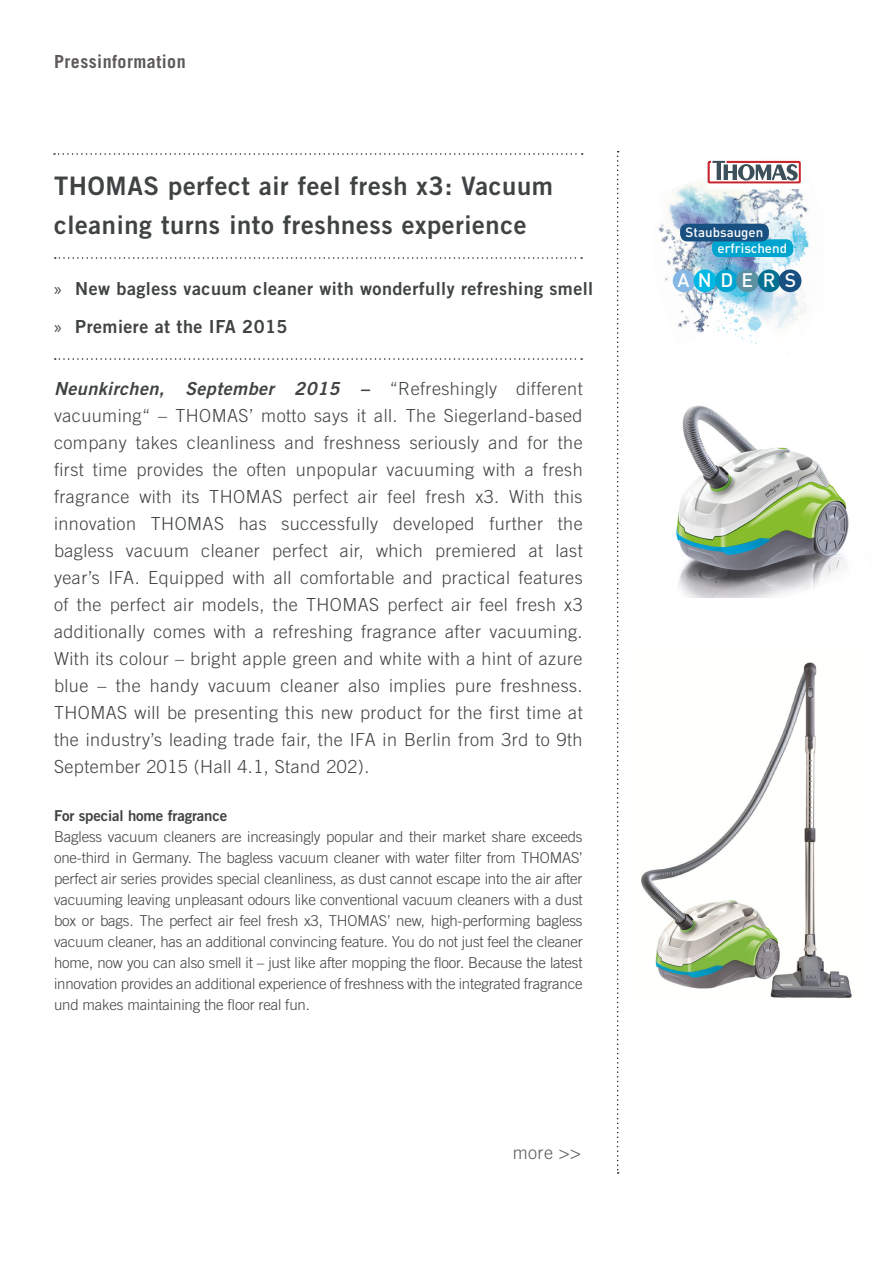
<style>
.page{position:relative;width:893px;height:1263px;background:#fff}
.page>*{position:absolute;margin:0;border:0;box-sizing:border-box;transform-origin:0 0}
.Liste{font:25.5px/39px "Trade Gothic LT Bold Two";letter-spacing:.025em;color:#404344}
.t1{font:500 19.35px "DIN";letter-spacing:.445em;color:#fff}
.t2{font:300 18px/27px "Trade Gothic LT";letter-spacing:.025em;color:#404344;text-align:justify}
.t3{font:18px "Trade Gothic LT Bold Two";letter-spacing:.025em;color:#404344}
.t4{font:700 18px "Trade Gothic LT";letter-spacing:.025em;color:#5e5a5a}
.t5{font:300 18px "Trade Gothic LT";color:#5e5a5a}
.t6{font:300 15px/21px "Trade Gothic LT";letter-spacing:-.01em;color:#404344;text-align:justify}
.t7{font:15px "Trade Gothic LT Bold Two";letter-spacing:-.01em;color:#404344}
.t8{font:500 13.35px "DIN";color:#fff}
.s1{font-family:"Myriad Pro"}
.s2{font-family:"Trade Gothic LT Bold Two";font-weight:400;font-style:italic}
</style>
<div class="page">
<svg style="left:54px;top:153px;width:529px;height:2px"></svg>
<svg style="left:55px;top:257px;width:527px;height:2px"></svg>
<svg style="left:617px;top:151px;width:2px;height:1023px"></svg>
<svg style="left:55px;top:358px;width:527px;height:2px"></svg>
<img style="left:725px;top:332px;width:32px;height:12px">
<img style="left:745px;top:324px;width:15px;height:12px">
<img style="left:756px;top:315px;width:21px;height:12px">
<img style="left:777px;top:315px;width:22px;height:13px">
<img style="left:795px;top:194px;width:8px;height:5px">
<img style="left:665px;top:278px;width:13px;height:13px">
<img style="left:678px;top:316px;width:18px;height:12px">
<svg style="left:690px;top:304px;width:6px;height:15px"></svg>
<img style="left:669px;top:188px;width:14px;height:21px">
<img style="left:683px;top:176px;width:25px;height:33px">
<img style="left:658px;top:224px;width:6px;height:18px">
<img style="left:664px;top:209px;width:27px;height:33px">
<img style="left:691px;top:204px;width:6px;height:20px">
<img style="left:663px;top:242px;width:9px;height:24px">
<img style="left:672px;top:234px;width:16px;height:31px">
<img style="left:669px;top:266px;width:12px;height:14px">
<img style="left:681px;top:263px;width:3px;height:6px">
<img style="left:770px;top:195px;width:25px;height:21px">
<img style="left:789px;top:199px;width:18px;height:17px">
<img style="left:788px;top:216px;width:7px;height:5px">
<img style="left:795px;top:208px;width:13px;height:21px">
<img style="left:678px;top:288px;width:18px;height:16px">
<img style="left:704px;top:182px;width:7px;height:20px">
<img style="left:711px;top:194px;width:7px;height:8px">
<img style="left:697px;top:202px;width:21px;height:22px">
<img style="left:718px;top:194px;width:27px;height:30px">
<img style="left:745px;top:194px;width:25px;height:22px">
<img style="left:688px;top:241px;width:11px;height:21px">
<img style="left:699px;top:241px;width:15px;height:8px">
<img style="left:726px;top:216px;width:27px;height:8px">
<img style="left:753px;top:211px;width:35px;height:20px">
<svg style="left:784px;top:221px;width:11px;height:10px"></svg>
<img style="left:684px;top:262px;width:12px;height:26px">
<img style="left:767px;top:231px;width:21px;height:8px">
<img style="left:788px;top:229px;width:21px;height:20px">
<img style="left:799px;top:247px;width:10px;height:30px">
<img style="left:799px;top:278px;width:10px;height:28px">
<img style="left:803px;top:274px;width:6px;height:25px">
<img style="left:696px;top:309px;width:24px;height:24px">
<img style="left:722px;top:324px;width:22px;height:8px">
<img style="left:730px;top:318px;width:26px;height:6px">
<img style="left:696px;top:297px;width:17px;height:12px">
<img style="left:713px;top:309px;width:7px;height:5px">
<img style="left:696px;top:249px;width:103px;height:48px">
<img style="left:707px;top:297px;width:15px;height:10px">
<img style="left:722px;top:297px;width:25px;height:21px">
<img style="left:747px;top:297px;width:26px;height:24px">
<img style="left:773px;top:297px;width:26px;height:18px">
<div style="left:712px;top:239px;width:81px;height:18px;background:#00a5cf;border-radius:7px"></div>
<div style="left:680px;top:224px;width:89px;height:17px;background:#185081;border-radius:7px"></div>
<div style="left:673px;top:269px;width:22px;height:23px;background:#84b7e3;border-radius:50%"></div>
<div style="left:694px;top:269px;width:22px;height:23px;background:#00b8e4;border-radius:50%"></div>
<div style="left:715px;top:269px;width:23px;height:23px;background:#00a5cf;border-radius:50%"></div>
<div style="left:736px;top:269px;width:23px;height:23px;background:#5c90a3;border-radius:50%"></div>
<div style="left:758px;top:269px;width:23px;height:23px;background:#057192;border-radius:50%"></div>
<div style="left:779px;top:269px;width:22px;height:23px;background:#185081;border-radius:50%"></div>
<svg style="left:708px;top:161px;width:93px;height:33px"></svg>
<img style="left:676px;top:405px;width:173px;height:192px">
<img style="left:641px;top:662px;width:211px;height:336px">
<p class="t4" style="left:54px;top:50px;width:133px">Pressinformation</p>
<p class="Liste" style="left:54px;top:166px;width:501px">THOMAS perfect air feel fresh x3: Vacuum cleaning turns into freshness experience</p>
<p class="t3" style="left:54px;top:277px;width:541px"><span class="s1">»</span> New bagless vacuum cleaner with wonderfully refreshing smell</p>
<p class="t3" style="left:54px;top:316px;width:235px"><span class="s1">»</span> Premiere at the IFA 2015</p>
<p class="t2" style="left:54px;top:375px;width:530px"><span class="s2">Neunkirchen, September 2015 –</span> “Refreshingly different vacuuming“ – THOMAS’ motto says it all. The Siegerland-based company takes cleanliness and freshness seriously and for the first time provides the often unpopular vacuuming with a fresh fragrance with its THOMAS perfect air feel fresh x3. With this innovation THOMAS has successfully developed further the bagless vacuum cleaner perfect air, which premiered at last year’s IFA. Equipped with all comfortable and practical features of the perfect air models, the THOMAS perfect air feel fresh x3 additionally comes with a refreshing fragrance after vacuuming.<br>With its colour – bright apple green and white with a hint of azure blue – the handy vacuum cleaner also implies pure freshness.<br>THOMAS will be presenting this new product for the first time at the industry’s leading trade fair, the IFA in Berlin from 3rd to 9th September 2015 (Hall 4.1, Stand 202).</p>
<p class="t7" style="left:54px;top:806px;width:175px">For special home fragrance</p>
<p class="t6" style="left:54px;top:826px;width:530px">Bagless vacuum cleaners are increasingly popular and their market share exceeds one-third in Germany. The bagless vacuum cleaner with water filter from THOMAS’ perfect air series provides special cleanliness, as dust cannot escape into the air after vacuuming leaving unpleasant odours like conventional vacuum cleaners with a dust box or bags. The perfect air feel fresh x3, THOMAS’ new, high-performing bagless vacuum cleaner, has an additional convincing feature. You do not just feel the cleaner home, now you can also smell it – just like after mopping the floor. Because the latest innovation provides an additional experience of freshness with the integrated fragrance und makes maintaining the floor real fun.</p>
<p class="t5" style="left:513px;top:1142px;width:70px">more &gt;&gt;</p>
<p class="t8" style="left:686px;top:224px;width:79px">Staubsaugen</p>
<p class="t1" style="left:678px;top:268px;width:120px">ANDERS</p>
<p class="t8" style="left:718px;top:239px;width:71px">erfrischend</p>
</div>
